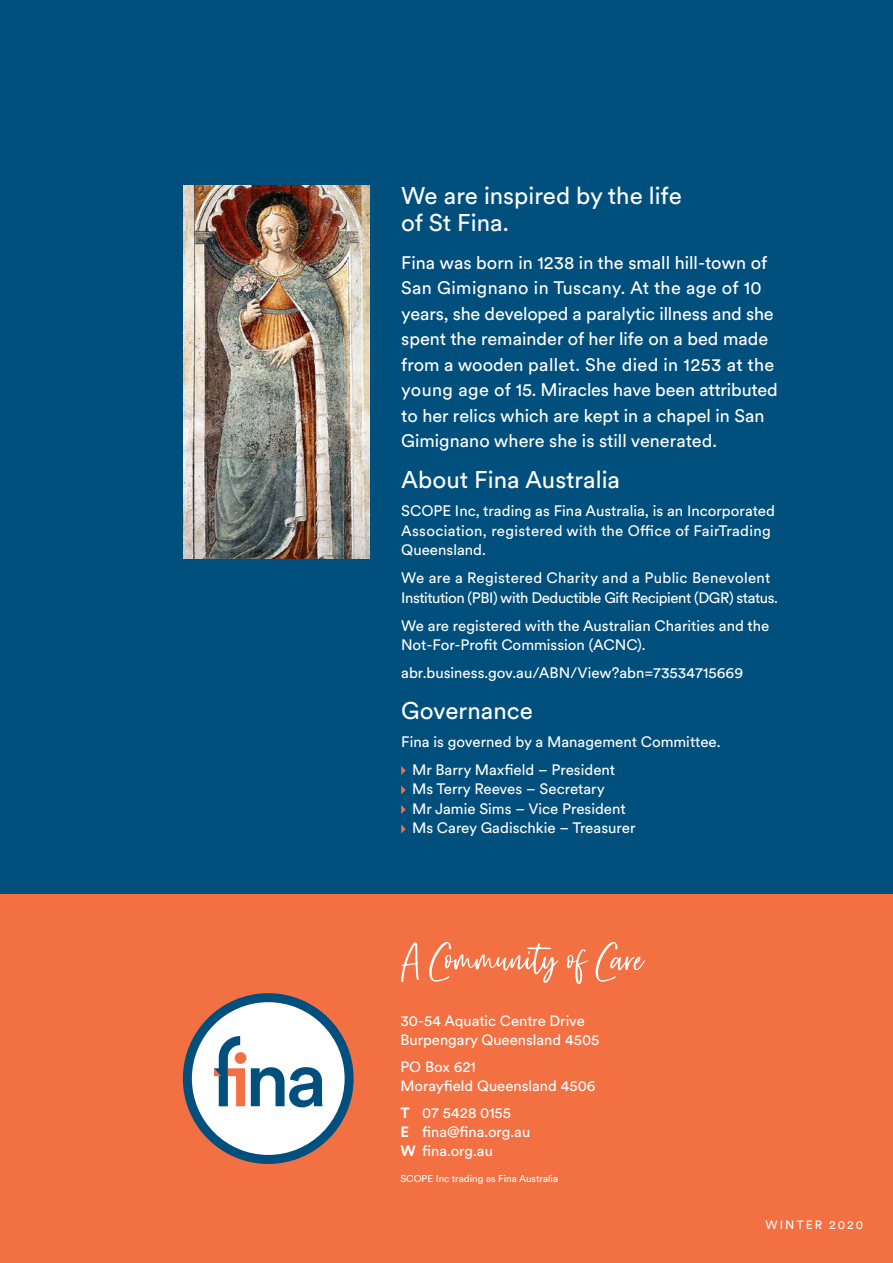
<style>
.page{position:relative;width:893px;height:1263px;background:#fff}
.page>*{position:absolute;margin:0;border:0;box-sizing:border-box;transform-origin:0 0}
.t1{font:24px/27px "Circular XX";color:#fff}
.t2{font:18px/25.5px "Circular XX";color:#fff}
.t3{font:15px/19.5px "Circular XX";color:#fff}
.t4{font:15px/19.5px "Circular XX";letter-spacing:-.03em;color:#fff}
.t5{font:14.85px/18.8px "Circular XX";color:#fff}
.t6{font:12px "Circular XX";letter-spacing:.17em;color:#fff}
.t7{font:9.9px "Circular XX";color:#fff}
.s1{font-weight:700}
</style>
<div class="page">
<div style="left:0;top:893px;width:893px;height:370px;background:#f37043"></div>
<div style="left:0;top:0;width:893px;height:893px;background:#004f7d"></div>
<div style="left:187px;top:998px;width:162px;height:161px;background:#fff;border-radius:50%"></div>
<div style="left:183px;top:993px;width:171px;height:171px;border:9px solid #004f7d;border-radius:50%"></div>
<div style="left:235px;top:1052px;width:11px;height:12px;background:#f37043;border-radius:50%"></div>
<svg style="left:251px;top:1067px;width:71px;height:40px"></svg>
<svg style="left:214px;top:1036px;width:31px;height:70px"></svg>
<svg style="left:401px;top:766px;width:5px;height:9px"></svg>
<svg style="left:401px;top:785px;width:5px;height:9px"></svg>
<svg style="left:401px;top:805px;width:5px;height:9px"></svg>
<svg style="left:401px;top:824px;width:5px;height:9px"></svg>
<svg style="left:401px;top:942px;width:244px;height:42px"></svg>
<img style="left:183px;top:186px;width:186px;height:372px">
<h1 class="t1" style="left:401px;top:181px;width:282px">We are inspired by the life of St Fina.</h1>
<p class="t2" style="left:401px;top:249px;width:378px">Fina was born in 1238 in the small hill-town of San Gimignano in Tuscany. At the age of 10 years, she developed a paralytic illness and she spent the remainder of her life on a bed made from a wooden pallet. She died in 1253 at the young age of 15. Miracles have been attributed to her relics which are kept in a chapel in San Gimignano where she is still venerated.</p>
<h1 class="t1" style="left:401px;top:465px;width:220px">About Fina Australia</h1>
<p class="t3" style="left:401px;top:500px;width:375px">SCOPE Inc, trading as Fina Australia, is an Incorporated<br>Association, registered with the Office of FairTrading<br>Queensland.</p>
<p class="t4" style="left:401px;top:567px;width:378px">We are a Registered Charity and a Public Benevolent<br>Institution (PBI) with Deductible Gift Recipient (DGR) status.</p>
<p class="t3" style="left:401px;top:615px;width:370px">We are registered with the Australian Charities and the<br>Not-For-Profit Commission (ACNC).</p>
<p class="t3" style="left:401px;top:662px;width:344px">abr.business.gov.au/ABN/View?abn=73534715669</p>
<h1 class="t1" style="left:401px;top:696px;width:133px">Governance</h1>
<p class="t3" style="left:412px;top:727px;width:310px;line-height:28px;text-indent:-11px">Fina is governed by a Management Committee.<br>Mr Barry Maxfield – President</p>
<p class="t3" style="left:412px;top:779px;width:225px">Ms Terry Reeves – Secretary<br>Mr Jamie Sims – Vice President<br>Ms Carey Gadischkie – Treasurer</p>
<p class="t5" style="left:400px;top:1011px;width:201px">30-54 Aquatic Centre Drive<br>Burpengary Queensland 4505</p>
<p class="t5" style="left:400px;top:1057px;width:197px">PO Box 621<br>Morayfield Queensland 4506</p>
<p class="t5" style="left:400px;top:1103px;width:131px"><span class="s1">T</span> 07 5428 0155<br><span class="s1">E</span> fina@fina.org.au<br><span class="s1">W</span> fina.org.au</p>
<p class="t7" style="left:400px;top:1172px;width:159px">SCOPE Inc trading as Fina Australia</p>
<p class="t6" style="left:765px;top:1217px;width:99px">WINTER 2020</p>
</div>
